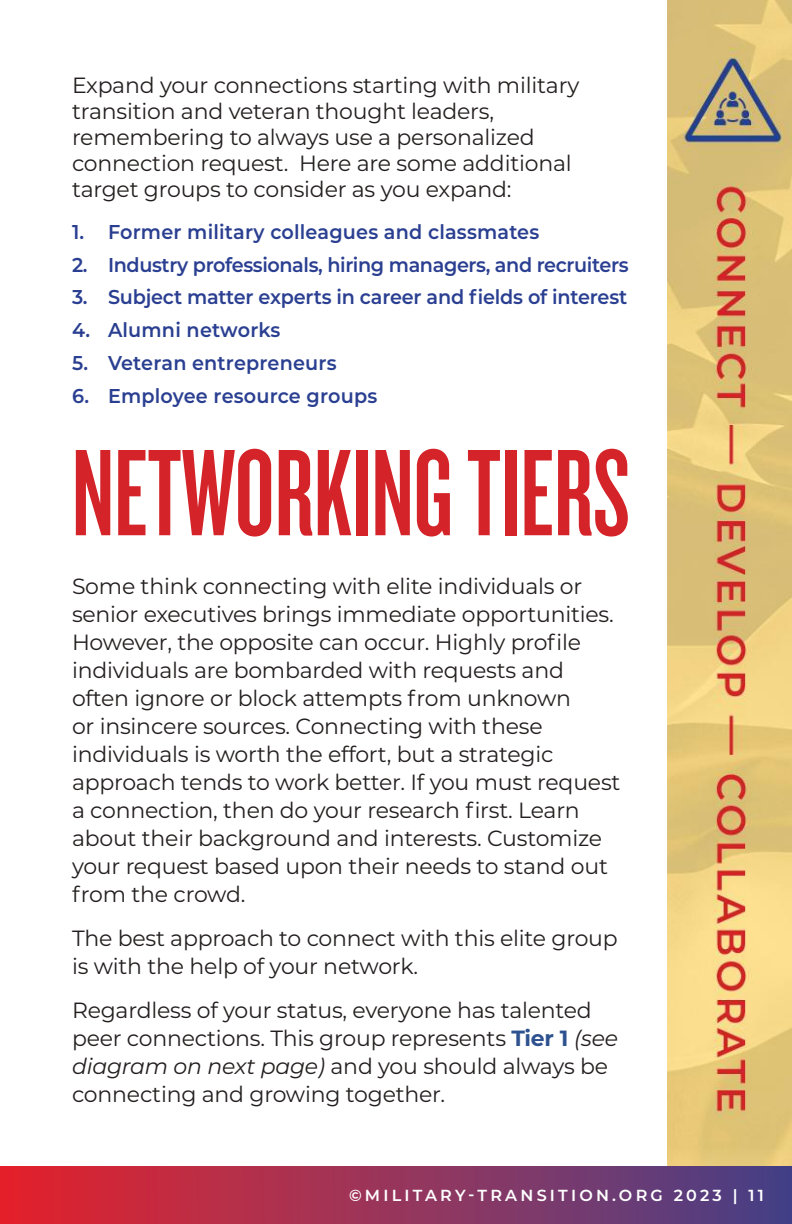
<style>
.page{position:relative;width:792px;height:1224px;background:#fff}
.page>*{position:absolute;margin:0;border:0;box-sizing:border-box;transform-origin:0 0}
.t1{font:128px "Knockout HTF47 Bantamweight";color:#d42429}
.t2{font:22px/28px "Montserrat";letter-spacing:-.01em;color:#241f1f}
.t3{font:600 20px "Montserrat";letter-spacing:-.005em;color:#2a3f91;scale:.96 1}
.t4{font:600 16px "Montserrat";letter-spacing:.2em;color:#fff}
.s1{font-weight:700;color:#2e528f}
.s2{font-style:italic}
</style>
<div class="page">
<img style="left:668px;top:0;width:124px;height:1167px">
<div style="left:0;top:1167px;width:792px;height:57px;background:linear-gradient(to right,#e5242d,#474288)"></div>
<p class="t2" style="left:72px;top:72px;width:509px;line-height:26px">Expand your connections starting with military transition and veteran thought leaders, remembering to always use a personalized connection request. Here are some additional target groups to consider as you expand:</p>
<p class="t3" style="left:72px;top:218px;width:488px">1. Former military colleagues and classmates</p>
<p class="t3" style="left:72px;top:250px;width:581px">2. Industry professionals, hiring managers, and recruiters</p>
<p class="t3" style="left:72px;top:283px;width:580px">3. Subject matter experts in career and fields of interest</p>
<p class="t3" style="left:72px;top:316px;width:219px">4. Alumni networks</p>
<p class="t3" style="left:72px;top:349px;width:277px">5. Veteran entrepreneurs</p>
<p class="t3" style="left:72px;top:381px;width:320px">6. Employee resource groups</p>
<h1 class="t1" style="left:72px;top:430px;width:560px">NETWORKING TIERS</h1>
<p class="t2" style="left:72px;top:571px;width:550px">Some think connecting with elite individuals or senior executives brings immediate opportunities.<br>However, the opposite can occur. Highly profile individuals are bombarded with requests and often ignore or block attempts from unknown<br>or insincere sources. Connecting with these individuals is worth the effort, but a strategic approach tends to work better. If you must request a connection, then do your research first. Learn about their background and interests. Customize your request based upon their needs to stand out from the crowd.</p>
<p class="t2" style="left:72px;top:923px;width:547px">The best approach to connect with this elite group is with the help of your network.</p>
<p class="t2" style="left:72px;top:995px;width:548px">Regardless of your status, everyone has talented peer connections. This group represents <span class="s1">Tier 1</span> <span class="s2">(see diagram on next page)</span> and you should always be connecting and growing together.</p>
<p class="t4" style="left:349px;top:1184px;width:416px">©MILITARY-TRANSITION.ORG 2023 | 11</p>
</div>
